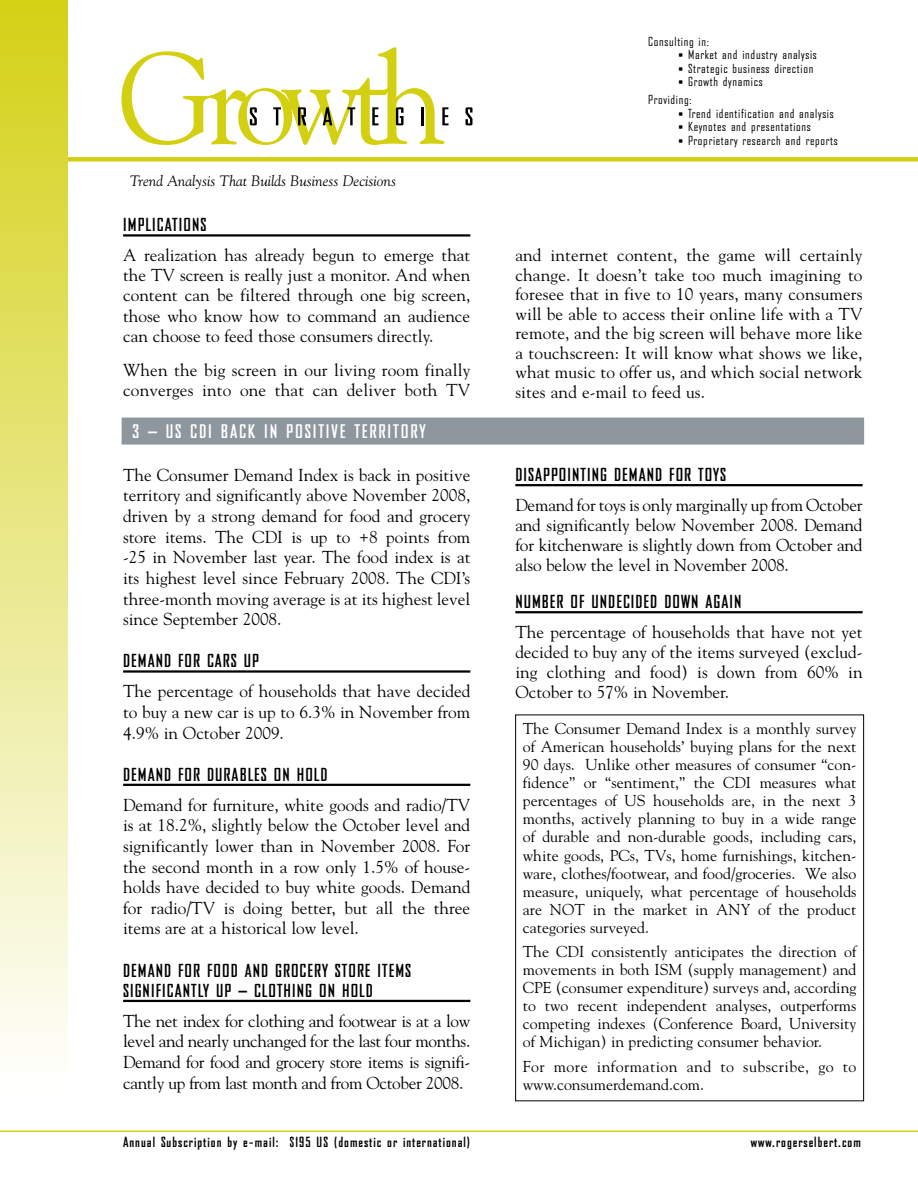
<style>
.page{position:relative;width:918px;height:1188px;background:#fff}
.page>*{position:absolute;margin:0;border:0;box-sizing:border-box;transform-origin:0 0}
.t1{font:700 18px "Bureau Agency";letter-spacing:.1em;color:#fff}
.t2{font:17.25px/20.7px "Goudy";color:#000;text-align:justify}
.t3{font:700 17.25px "Bureau Agency";letter-spacing:.155em;color:#000}
.t4{font:15.75px/18px "Goudy";color:#000;text-align:justify}
.t5{font:15.75px/18px "Goudy";letter-spacing:.03em;color:#000}
.t6{font:italic 15px "Goudy";color:#000}
.t7{font:700 13.5px "Bureau Agency";letter-spacing:.075em;color:#000}
.t8{font:12px/18px "Bureau Agency";letter-spacing:.06em;color:#000}
.s1{font-size:10.5px}
</style>
<div class="page">
<div style="left:0;top:157px;width:918px;height:5px;background:#d3d011"></div>
<div style="left:0;top:0;width:68px;height:1097px;background:linear-gradient(to bottom,#d4d116,#fff)"></div>
<hr style="left:0;top:1131px;width:918px;height:1px;background:#d3d011">
<svg style="left:122px;top:47px;width:327px;height:98px"></svg>
<svg style="left:466px;top:107px;width:6px;height:18px"></svg>
<hr style="left:123px;top:234px;width:347px;height:3px;background:#000">
<hr style="left:123px;top:670px;width:347px;height:3px;background:#000">
<hr style="left:123px;top:784px;width:347px;height:2px;background:#000">
<hr style="left:123px;top:1000px;width:347px;height:2px;background:#000">
<hr style="left:515px;top:484px;width:348px;height:2px;background:#000">
<hr style="left:515px;top:611px;width:348px;height:2px;background:#000">
<div style="left:122px;top:418px;width:742px;height:27px;background:#8e979d"></div>
<div style="left:515px;top:715px;width:349px;height:386px;border:1px solid #000"></div>
<p class="t6" style="left:130px;top:172px;width:268px">Trend Analysis That Builds Business Decisions</p>
<p class="t3" style="left:123px;top:215px;width:13px">IMPLICATI</p>
<p class="t3" style="left:184px;top:215px;width:16px">ONS</p>
<p class="t2" style="left:123px;top:244px;width:349px;line-height:20.2px">A realization has already begun to emerge that the TV screen is really just a monitor. And when content can be filtered through one big screen, those who know how to command an audience can choose to feed those consumers directly.</p>
<p class="t2" style="left:123px;top:359px;width:349px;line-height:20.2px">When the big screen in our living room finally converges into one that can deliver both TV</p>
<p class="t1" style="left:132px;top:422px;width:295px">3 – US CDI BACK IN POSITIVE TERRITORY</p>
<p class="t2" style="left:123px;top:464px;width:349px">The Consumer Demand Index is back in positive territory and significantly above November 2008, driven by a strong demand for food and grocery store items. The CDI is up to +8 points from -25 in November last year. The food index is at its highest level since February 2008. The CDI’s three-month moving average is at its highest level since September 2008.</p>
<p class="t3" style="left:123px;top:652px;width:17px">DEMAND</p>
<p class="t3" style="left:178px;top:652px;width:81px">FOR CARS UP</p>
<p class="t2" style="left:123px;top:680px;width:349px">The percentage of households that have decided to buy a new car is up to 6.3% in November from 4.9% in October 2009.</p>
<p class="t3" style="left:123px;top:765px;width:17px">DEMAND</p>
<p class="t3" style="left:178px;top:765px;width:62px">FOR DURABLES</p>
<p class="t3" style="left:274px;top:765px;width:48px">ON HOLD</p>
<p class="t2" style="left:123px;top:794px;width:349px">Demand for furniture, white goods and radio/TV is at 18.2%, slightly below the October level and significantly lower than in November 2008. For the second month in a row only 1.5% of house&shy;holds have decided to buy white goods. Demand for radio/TV is doing better, but all the three items are at a historical low level.</p>
<p class="t3" style="left:123px;top:961px;width:17px">DEMAND</p>
<p class="t3" style="left:178px;top:961px;width:76px">FOR FOOD AND</p>
<p class="t3" style="left:275px;top:961px;width:110px">GROCERY STORE ITEMS</p>
<p class="t3" style="left:123px;top:981px;width:8px">SIGNIFICANTLY</p>
<p class="t3" style="left:216px;top:981px;width:69px">UP – CLOTHING</p>
<p class="t3" style="left:319px;top:981px;width:48px">ON HOLD</p>
<p class="t2" style="left:123px;top:1010px;width:349px">The net index for clothing and footwear is at a low level and nearly unchanged for the last four months.<br>Demand for food and grocery store items is signifi&shy;cantly up from last month and from October 2008.</p>
<p class="t8" style="left:648px;top:33px;width:62px">Consulting in:</p>
<p class="t8" style="left:679px;top:46px;width:140px"><span class="s1">•</span> Market and industry analysis</p>
<p class="t8" style="left:679px;top:60px;width:136px"><span class="s1">•</span> Strategic business direction</p>
<p class="t8" style="left:648px;top:73px;width:116px;text-indent:30px"><span class="s1">•</span> Growth dynamics<br>Providing:</p>
<p class="t8" style="left:679px;top:105px;width:157px"><span class="s1">•</span> Trend identification and analysis</p>
<p class="t8" style="left:679px;top:118px;width:134px"><span class="s1">•</span> Keynotes and presentations</p>
<p class="t8" style="left:679px;top:132px;width:161px"><span class="s1">•</span> Proprietary research and reports</p>
<p class="t2" style="left:515px;top:245px;width:349px;line-height:19.5px">and internet content, the game will certainly change. It doesn’t take too much imagining to foresee that in five to 10 years, many consumers will be able to access their online life with a TV remote, and the big screen will behave more like a touchscreen: It will know what shows we like, what music to offer us, and which social network sites and e-mail to feed us.</p>
<p class="t3" style="left:515px;top:465px;width:16px">DISAPP</p>
<p class="t3" style="left:559px;top:465px;width:16px">OINTING</p>
<p class="t3" style="left:614px;top:465px;width:9px">DEMAND</p>
<p class="t3" style="left:669px;top:465px;width:52px">FOR TOYS</p>
<p class="t2" style="left:515px;top:494px;width:349px;line-height:20.2px">Demand for toys is only marginally up from October and significantly below November 2008. Demand for kitchenware is slightly down from October and also below the level in November 2008.</p>
<p class="t3" style="left:515px;top:592px;width:93px">NUMBER OF UNDECIDED</p>
<p class="t3" style="left:664px;top:592px;width:50px">DOWN AGAIN</p>
<p class="t2" style="left:515px;top:621px;width:349px;line-height:20.2px">The percentage of households that have not yet decided to buy any of the items surveyed (exclud&shy;ing clothing and food) is down from 60% in October to 57% in November.</p>
<p class="t4" style="left:523px;top:720px;width:335px">The Consumer Demand Index is a monthly survey of American households’ buying plans for the next 90 days. Unlike other measures of consumer “con&shy;fidence” or “sentiment,” the CDI measures what percentages of US households are, in the next 3 months, actively planning to buy in a wide range of durable and non-durable goods, including cars, white goods, PCs, TVs, home furnishings, kitchen&shy;ware, clothes/footwear, and food/groceries. We also measure, uniquely, what percentage of households are NOT in the market in ANY of the product categories surveyed.</p>
<p class="t4" style="left:523px;top:942px;width:335px">The CDI consistently anticipates the direction of movements in both ISM (supply management) and CPE (consumer expenditure) surveys and, according to two recent independent analyses, outperforms competing indexes (Conference Board, University of Michigan) in predicting consumer behavior.</p>
<p class="t5" style="left:523px;top:1057px;width:335px">For more information and to subscribe, go to www.consumerdemand.com.</p>
<p class="t7" style="left:123px;top:1135px;width:349px">ANNUAL SUBSCRIPTION BY E-MAIL: $195 US (DOMESTIC OR INTERNATIONAL)</p>
<p class="t7" style="left:751px;top:1135px;width:112px">WWW.ROGERSELBERT.COM</p>
</div>
